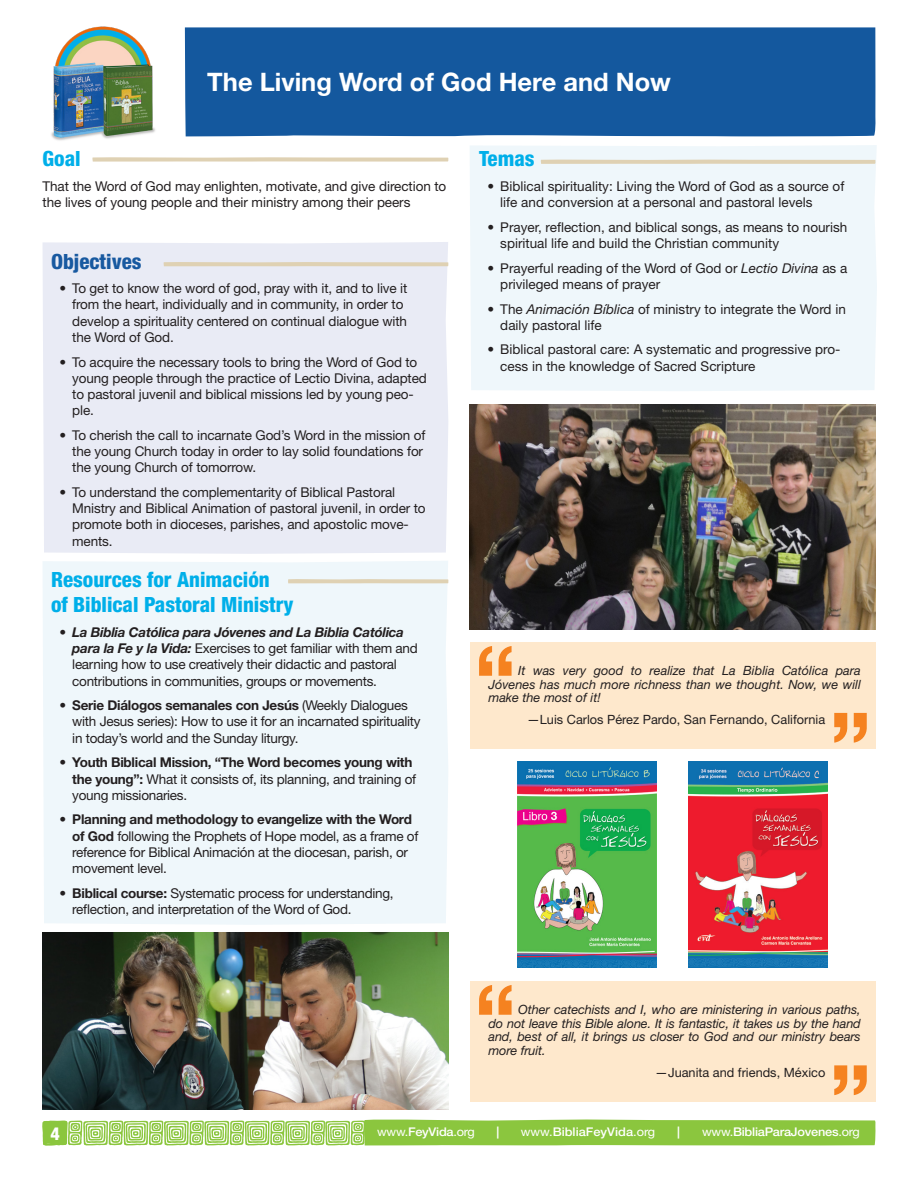
<style>
.page{position:relative;width:918px;height:1188px;background:#fff}
.page>*{position:absolute;margin:0;border:0;box-sizing:border-box;transform-origin:0 0}
.Título{font:700 25.5px "Helvetica Neue LT Std";color:#fff}
.Subtitulo{font:800 condensed 21px/25.2px "Helvetica Neue LT Std";color:#00afe9}
.Subtitulo-2{font:800 condensed 21px "Helvetica Neue LT Std";color:#1859a0}
.Numero_de_Pagina{font:800 condensed 18px "Helvetica Neue LT Std";color:#fff}
.Texto{font:13.5px/16.2px "Helvetica Neue LT Std";letter-spacing:-.01em;color:#231f20}
.t1{font:italic 12.75px/13.5px "Helvetica Neue LT Std";color:#231f20;text-align:justify}
.Personaje{font:12.75px "Helvetica Neue LT Std";color:#231f20}
.t2{font:500 12px "Helvetica Neue LT Std";letter-spacing:-.02em;color:#fff;scale:1.07 1}
.t3{font:500 12px "Helvetica Neue LT Std";color:#fff;scale:1.07 1}
.t4{font:12px "Helvetica Neue LT Std";letter-spacing:-.02em;color:#fff;scale:1.07 1}
.s1{font-weight:700}
.s2{font-weight:700;font-style:italic}
.s3{font-style:italic}
.s4{font-weight:500}
.s5{font-weight:400}
</style>
<div class="page">
<svg style="left:42px;top:1119px;width:834px;height:27px;background:#a2d165"></svg>
<div style="left:470px;top:145px;width:407px;height:246px;background:#eff7fb"></div>
<div style="left:43px;top:561px;width:405px;height:364px;background:#eff7fb"></div>
<div style="left:43px;top:242px;width:405px;height:312px;background:#e9ebf5"></div>
<div style="left:185px;top:27px;width:691px;height:110px;background:#14589e"></div>
<svg style="left:163px;top:262px;width:286px;height:4px"></svg>
<svg style="left:540px;top:159px;width:336px;height:5px;background:#e1d8c0"></svg>
<svg style="left:288px;top:579px;width:161px;height:4px"></svg>
<svg style="left:92px;top:157px;width:357px;height:5px;background:#e5d9c1"></svg>
<div style="left:470px;top:642px;width:405px;height:106px;background:#fee8cc"></div>
<svg style="left:834px;top:713px;width:33px;height:30px"></svg>
<svg style="left:479px;top:646px;width:33px;height:30px"></svg>
<div style="left:470px;top:981px;width:405px;height:120px;background:#fee8cc"></div>
<svg style="left:834px;top:1065px;width:33px;height:30px"></svg>
<svg style="left:479px;top:985px;width:33px;height:30px"></svg>
<img style="left:689px;top:762px;width:139px;height:205px">
<img style="left:517px;top:762px;width:140px;height:205px">
<img style="left:470px;top:404px;width:405px;height:225px">
<img style="left:43px;top:933px;width:405px;height:177px">
<img style="left:51px;top:26px;width:104px;height:115px">
<p class="Título" style="left:207px;top:66px;width:465px">The Living Word of God Here and Now</p>
<p class="Subtitulo" style="left:43px;top:146px;width:40px">Goal</p>
<p class="Texto" style="left:43px;top:178px;width:405px">That the Word of God may enlighten, motivate, and give direction to the lives of young people and their ministry among their peers</p>
<p class="Subtitulo-2" style="left:51px;top:248px;width:92px">Objectives</p>
<p class="Texto" style="left:72px;top:280px;width:337px;text-indent:-13px"><span class="s1">•</span> To get to know the word of god, pray with it, and to live it from the heart, individually and in community, in order to develop a spirituality centered on continual dialogue with the Word of God.</p>
<p class="Texto" style="left:72px;top:353px;width:356px;text-indent:-13px"><span class="s1">•</span> To acquire the necessary tools to bring the Word of God to young people through the practice of Lectio Divina, adapted to pastoral juvenil and biblical missions led by young peo&shy;ple.</p>
<p class="Texto" style="left:72px;top:427px;width:355px;text-indent:-13px"><span class="s1">•</span> To cherish the call to incarnate God’s Word in the mission of the young Church today in order to lay solid foundations for the young Church of tomorrow.</p>
<p class="Texto" style="left:72px;top:484px;width:355px;text-indent:-13px"><span class="s1">•</span> To understand the complementarity of Biblical Pastoral Mnistry and Biblical Animation of pastoral juvenil, in order to promote both in dioceses, parishes, and apostolic move&shy;ments.</p>
<p class="Subtitulo" style="left:51px;top:567px;width:244px">Resources for Animación<br>of Biblical Pastoral Ministry</p>
<p class="Texto" style="left:72px;top:624px;width:347px;text-indent:-13px"><span class="s1">•</span> <span class="s2">La Biblia Católica para Jóvenes and La Biblia Católica para la Fe y la Vida:</span> Exercises to get familiar with them and learning how to use creatively their didactic and pastoral contributions in communities, groups or movements.</p>
<p class="Texto" style="left:72px;top:697px;width:350px;text-indent:-13px"><span class="s1">• Serie Diálogos semanales con Jesús</span> (Weekly Dialogues with Jesus series): How to use it for an incarnated spirituality in today’s world and the Sunday liturgy.</p>
<p class="Texto" style="left:72px;top:754px;width:345px;text-indent:-13px"><span class="s1">• Youth Biblical Mission, “The Word becomes young with the young”:</span> What it consists of, its planning, and training of young missionaries.</p>
<p class="Texto" style="left:72px;top:811px;width:348px;text-indent:-13px"><span class="s1">• Planning and methodology to evangelize with the Word of God</span> following the Prophets of Hope model, as a frame of reference for Biblical Animación at the diocesan, parish, or movement level.</p>
<p class="Texto" style="left:72px;top:885px;width:323px;text-indent:-13px"><span class="s1">• Biblical course:</span> Systematic process for understanding, reflection, and interpretation of the Word of God.</p>
<p class="Subtitulo" style="left:479px;top:146px;width:57px">Temas</p>
<p class="Texto" style="left:500px;top:178px;width:346px;text-indent:-13px"><span class="s1">•</span> Biblical spirituality: Living the Word of God as a source of life and conversion at a personal and pastoral levels</p>
<p class="Texto" style="left:500px;top:219px;width:349px;text-indent:-13px"><span class="s1">•</span> Prayer, reflection, and biblical songs, as means to nourish spiritual life and build the Christian community</p>
<p class="Texto" style="left:500px;top:260px;width:349px;text-indent:-13px"><span class="s1">•</span> Prayerful reading of the Word of God or <span class="s3">Lectio Divina</span> as a privileged means of prayer</p>
<p class="Texto" style="left:500px;top:300px;width:347px;text-indent:-13px"><span class="s1">•</span> The <span class="s3">Animación Bíblica</span> of ministry to integrate the Word in daily pastoral life</p>
<p class="Texto" style="left:500px;top:341px;width:342px;text-indent:-13px"><span class="s1">•</span> Biblical pastoral care: A systematic and progressive pro&shy;cess in the knowledge of Sacred Scripture</p>
<p class="t1" style="left:489px;top:664px;width:374px;text-indent:30px">It was very good to realize that La Biblia Católica para Jóvenes has much more richness than we thought. Now, we will make the most of it!</p>
<p class="Personaje" style="left:527px;top:712px;width:300px">—Luis Carlos Pérez Pardo, San Fernando, California</p>
<p class="t1" style="left:489px;top:1003px;width:374px;text-indent:30px">Other catechists and I, who are ministering in various paths, do not leave this Bible alone. It is fantastic, it takes us by the hand and, best of all, it brings us closer to God and our ministry bears more fruit.</p>
<p class="Personaje" style="left:655px;top:1065px;width:172px">—Juanita and friends, México</p>
<p class="Numero_de_Pagina" style="left:50px;top:1122px;width:11px">4</p>
<p class="t4" style="left:377px;top:1124px;width:93px">www.<span class="s4">FeyVida</span>.org</p>
<p class="t2" style="left:496px;top:1124px;width:4px">|</p>
<p class="t3" style="left:521px;top:1124px;width:127px"><span class="s5">www.</span>BibliaFeyVida<span class="s5">.org</span></p>
<p class="t2" style="left:677px;top:1124px;width:4px">|</p>
<p class="t2" style="left:702px;top:1124px;width:149px"><span class="s5">www.</span>BibliaParaJovenes<span class="s5">.org</span></p>
</div>
